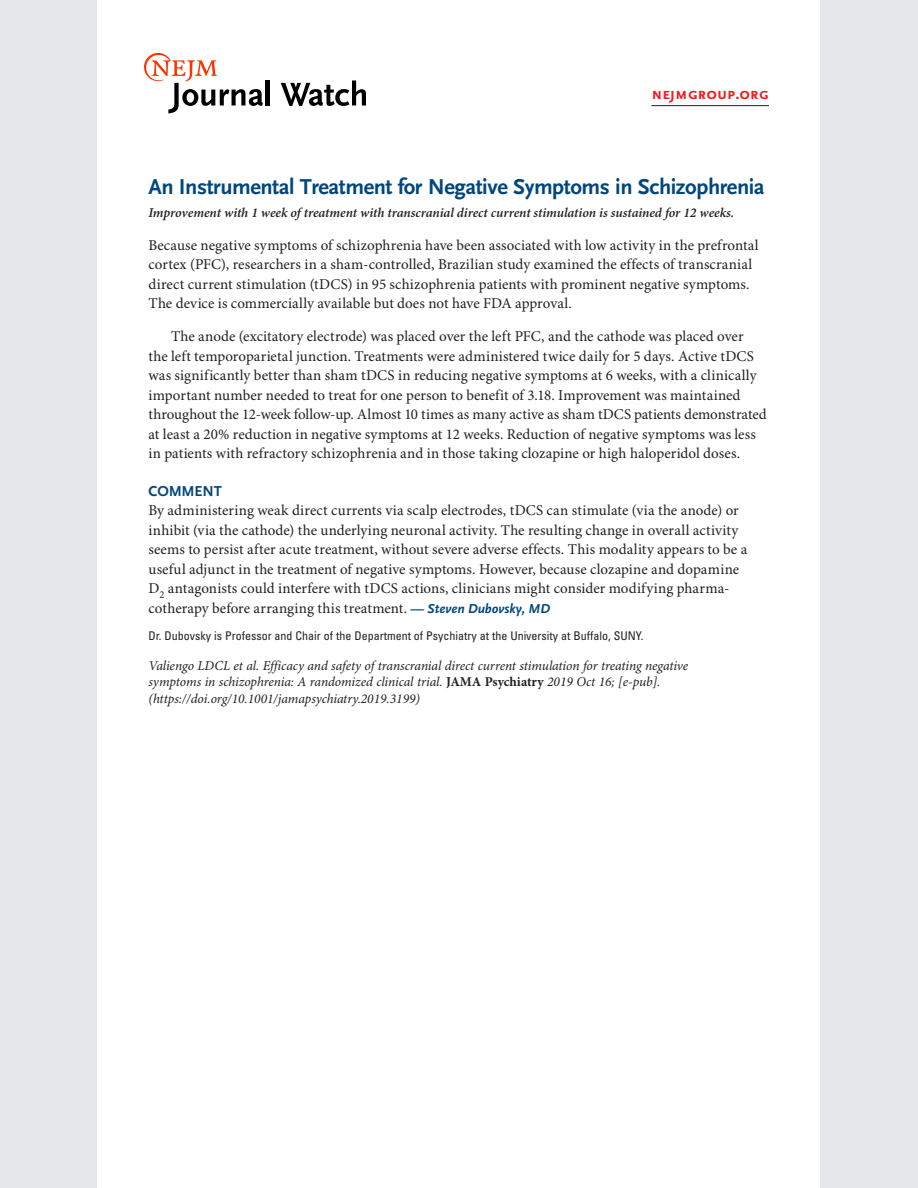
<style>
.page{position:relative;width:918px;height:1188px;background:#fff}
.page>*{position:absolute;margin:0;border:0;box-sizing:border-box;transform-origin:0 0}
.ArticleTitle{font:700 22.5px "OTNEJM Scala Sans LF";letter-spacing:-.02em;color:#00467e}
.t1{font:700 16.5px "OTNEJM Scala Sans Small LF Cap";color:#ee1d23}
.Body{font:15px/19.5px "Minion Pro";letter-spacing:.005em;color:#231f20}
.BodyIndent{font:15px/19.5px "Minion Pro";letter-spacing:.005em;color:#231f20}
.CommentHead{font:700 15px "OTNEJM Scala Sans LF";letter-spacing:-.015em;color:#00467e}
.Citation{font:italic 13.5px/16.5px "Minion Pro";letter-spacing:-.01em;color:#231f20}
.Blurb{font:italic 600 13.5px "Minion Pro";letter-spacing:-.005em;color:#231f20}
.AuthorBio{font:condensed 12px "Univers LT Std";color:#231f20}
.s1{font-family:"OTNEJM Scala Sans LF";font-weight:700;font-style:italic;font-size:13.5px;color:#00467e}
.s2{font-weight:700;font-style:normal}
</style>
<div class="page">
<div style="left:0;top:0;width:97px;height:1188px;background:#e6e7e9"></div>
<div style="left:821px;top:0;width:97px;height:1188px;background:#e6e7e9"></div>
<hr style="left:651px;top:105px;width:118px;height:1px;background:#231f20">
<hr style="left:266px;top:80px;width:4px;height:26px;background:#000">
<svg style="left:281px;top:80px;width:85px;height:26px"></svg>
<svg style="left:144px;top:53px;width:119px;height:60px"></svg>
<p class="t1" style="left:651px;top:84px;width:119px">nejmgroup.org</p>
<p class="ArticleTitle" style="left:148px;top:175px;width:618px">An Instrumental Treatment for Negative Symptoms in Schizophrenia</p>
<p class="Blurb" style="left:148px;top:204px;width:587px">Improvement with 1 week of treatment with transcranial direct current stimulation is sustained for 12 weeks.</p>
<p class="Body" style="left:148px;top:236px;width:612px">Because negative symptoms of schizophrenia have been associated with low activity in the prefrontal cortex (PFC), researchers in a sham-controlled, Brazilian study examined the effects of transcranial direct current stimulation (tDCS) in 95 schizophrenia patients with prominent negative symptoms.<br>The device is commercially available but does not have FDA approval.</p>
<p class="BodyIndent" style="left:148px;top:327px;width:620px;text-indent:22px">The anode (excitatory electrode) was placed over the left PFC, and the cathode was placed over<br>the left temporoparietal junction. Treatments were administered twice daily for 5 days. Active tDCS was significantly better than sham tDCS in reducing negative symptoms at 6 weeks, with a clinically important number needed to treat for one person to benefit of 3.18. Improvement was maintained throughout the 12-week follow-up. Almost 10 times as many active as sham tDCS patients demonstrated at least a 20% reduction in negative symptoms at 12 weeks. Reduction of negative symptoms was less in patients with refractory schizophrenia and in those taking clozapine or high haloperidol doses.</p>
<p class="CommentHead" style="left:148px;top:483px;width:75px">COMMENT</p>
<p class="Body" style="left:148px;top:501px;width:600px">By administering weak direct currents via scalp electrodes, tDCS can stimulate (via the anode) or inhibit (via the cathode) the underlying neuronal activity. The resulting change in overall activity seems to persist after acute treatment, without severe adverse effects. This modality appears to be a useful adjunct in the treatment of negative symptoms. However, because clozapine and dopamine D<sub>2</sub> antagonists could interfere with tDCS actions, clinicians might consider modifying pharma&shy;cotherapy before arranging this treatment. <span class="s1">— Steven Dubovsky, MD</span></p>
<p class="AuthorBio" style="left:148px;top:628px;width:496px">Dr. Dubovsky is Professor and Chair of the Department of Psychiatry at the University at Buffalo, SUNY.</p>
<p class="Citation" style="left:148px;top:658px;width:541px">Valiengo LDCL et al. Efficacy and safety of transcranial direct current stimulation for treating negative symptoms in schizophrenia: A randomized clinical trial. <span class="s2">JAMA Psychiatry</span> 2019 Oct 16; [e-pub]. (https://doi.org/10.1001/jamapsychiatry.2019.3199)</p>
</div>
